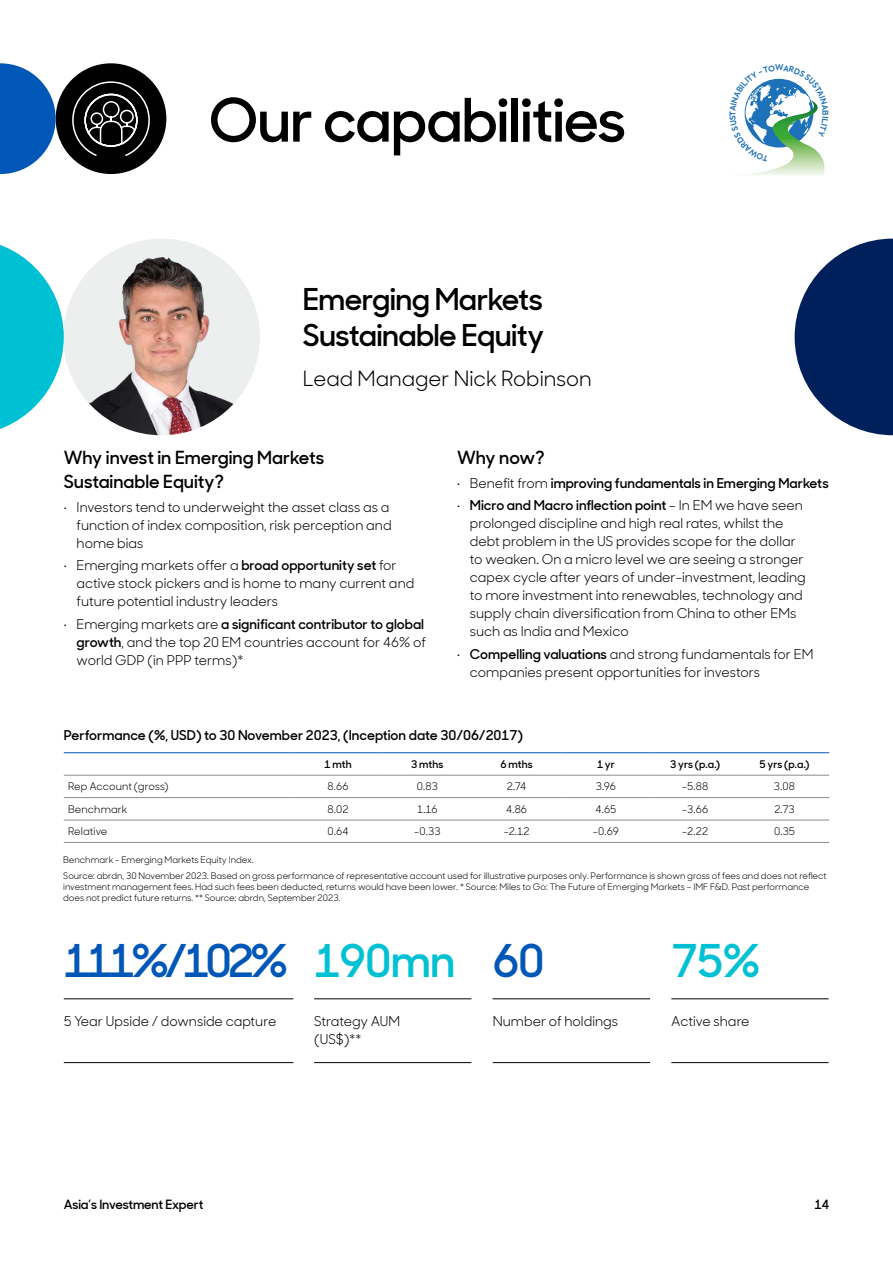
<style>
.page{position:relative;width:893px;height:1263px;background:#fff}
.page>*{position:absolute;margin:0;border:0;box-sizing:border-box;transform-origin:0 0}
.t1{font:600 60px "Sharp Sans Display No 1";letter-spacing:-.02em;color:#000}
.t2{font:600 45px "Sharp Sans Display No 1";letter-spacing:-.02em;color:#0057b7}
.t3{font:600 45px "Sharp Sans Display No 1";color:#00c1d4}
.t4{font:600 30px/36px "Sharp Sans Display No 1";letter-spacing:-.02em;color:#000}
.t5{font:21px "Sharp Sans Display No 1";color:#000}
.t6{font:600 18px/24px "Sharp Sans Display No 1";color:#000}
.t7{font:13.5px/18px "Sharp Sans Display No 1";color:#000}
.t8{font:600 13.5px/22.2px "Sharp Sans Display No 1";color:#000}
.t9{font:600 12.75px "Sharp Sans Display No 1";letter-spacing:-.01em;color:#000}
.t10{font:10.5px "Sharp Sans Display No 1";letter-spacing:.005em;color:#000}
.t11{font:600 10.5px "Sharp Sans Display No 1";letter-spacing:.005em;color:#000}
.t12{font:9px/15.5px "Sharp Sans Display No 1";color:#000}
.t13{font:600 7.95px "Axiforma";color:#1d71b8}
.s1{font-weight:600}
.s2{font-weight:400}
.s3{color:#00c1d4}
</style>
<div class="page">
<div style="left:56px;top:63px;width:110px;height:111px;background:#000;border-radius:50%"></div>
<svg style="left:72px;top:81px;width:78px;height:75px"></svg>
<svg style="left:0;top:63px;width:56px;height:111px"></svg>
<hr style="left:64px;top:775px;width:229px;height:1px;background:#898d8d">
<hr style="left:293px;top:775px;width:90px;height:1px;background:#898d8d">
<hr style="left:383px;top:775px;width:89px;height:1px;background:#898d8d">
<hr style="left:472px;top:775px;width:89px;height:1px;background:#898d8d">
<hr style="left:561px;top:775px;width:90px;height:1px;background:#898d8d">
<hr style="left:651px;top:775px;width:89px;height:1px;background:#898d8d">
<hr style="left:740px;top:775px;width:89px;height:1px;background:#898d8d">
<hr style="left:64px;top:797px;width:229px;height:1px;background:#898d8d">
<hr style="left:293px;top:797px;width:90px;height:1px;background:#898d8d">
<hr style="left:383px;top:797px;width:89px;height:1px;background:#898d8d">
<hr style="left:561px;top:797px;width:90px;height:1px;background:#898d8d">
<hr style="left:651px;top:797px;width:89px;height:1px;background:#898d8d">
<hr style="left:740px;top:797px;width:89px;height:1px;background:#898d8d">
<hr style="left:64px;top:820px;width:229px;height:1px;background:#898d8d">
<hr style="left:293px;top:820px;width:90px;height:1px;background:#898d8d">
<hr style="left:383px;top:820px;width:89px;height:1px;background:#898d8d">
<hr style="left:472px;top:820px;width:89px;height:1px;background:#898d8d">
<hr style="left:561px;top:820px;width:90px;height:1px;background:#898d8d">
<hr style="left:651px;top:820px;width:89px;height:1px;background:#898d8d">
<hr style="left:740px;top:820px;width:89px;height:1px;background:#898d8d">
<hr style="left:64px;top:842px;width:229px;height:1px;background:#898d8d">
<hr style="left:293px;top:842px;width:90px;height:1px;background:#898d8d">
<hr style="left:383px;top:842px;width:89px;height:1px;background:#898d8d">
<hr style="left:472px;top:842px;width:89px;height:1px;background:#898d8d">
<hr style="left:561px;top:842px;width:90px;height:1px;background:#898d8d">
<hr style="left:651px;top:842px;width:89px;height:1px;background:#898d8d">
<hr style="left:740px;top:842px;width:89px;height:1px;background:#898d8d">
<hr style="left:64px;top:752px;width:229px;height:1px;background:#0057b7">
<hr style="left:293px;top:752px;width:90px;height:1px;background:#0057b7">
<hr style="left:383px;top:752px;width:89px;height:1px;background:#0057b7">
<hr style="left:472px;top:752px;width:89px;height:1px;background:#0057b7">
<hr style="left:561px;top:752px;width:90px;height:1px;background:#0057b7">
<hr style="left:651px;top:752px;width:89px;height:1px;background:#0057b7">
<hr style="left:740px;top:752px;width:89px;height:1px;background:#0057b7">
<hr style="left:472px;top:797px;width:89px;height:1px;background:#898d8d">
<div style="left:63px;top:239px;width:197px;height:196px;background:#edeeee;border-radius:50%"></div>
<img style="left:64px;top:253px;width:196px;height:182px">
<svg style="left:0;top:245px;width:64px;height:184px"></svg>
<hr style="left:64px;top:998px;width:229px;height:1px;background:#000">
<hr style="left:314px;top:998px;width:157px;height:1px;background:#000">
<hr style="left:314px;top:1062px;width:157px;height:1px;background:#000">
<hr style="left:493px;top:998px;width:157px;height:1px;background:#000">
<hr style="left:493px;top:1062px;width:157px;height:1px;background:#000">
<hr style="left:671px;top:998px;width:158px;height:1px;background:#000">
<hr style="left:671px;top:1062px;width:158px;height:1px;background:#000">
<hr style="left:64px;top:1062px;width:229px;height:1px;background:#000">
<svg style="left:795px;top:239px;width:98px;height:196px"></svg>
<svg style="left:744px;top:78px;width:81px;height:97px"></svg>
<h1 class="t1" style="left:209px;top:73px;width:419px">Our capabilities</h1>
<h3 class="t4" style="left:303px;top:279px;width:243px">Emerging Markets<br>Sustainable Equity</h3>
<h3 class="t5" style="left:303px;top:362px;width:290px">Lead Manager Nick Robinson</h3>
<p class="t13" style="left:775px;top:62px;width:10px">W</p>
<h3 class="t6" style="left:64px;top:444px;width:262px">Why invest in Emerging Markets<br>Sustainable Equity?</h3>
<p class="t7" style="left:77px;top:497px;width:317px;text-indent:-13px"><sup>.</sup> Investors tend to underweight the asset class as a function of index composition, risk perception and home bias</p>
<p class="t7" style="left:77px;top:555px;width:339px;text-indent:-13px"><sup>.</sup> Emerging markets offer a <span class="s1">broad opportunity set</span> for active stock pickers and is home to many current and future potential industry leaders</p>
<p class="t7" style="left:77px;top:614px;width:351px;text-indent:-13px"><sup>.</sup> Emerging markets are <span class="s1">a significant contributor to global growth</span>, and the top 20 EM countries account for 46% of world GDP (in PPP terms)*</p>
<h3 class="t6" style="left:457px;top:444px;width:89px">Why now?</h3>
<p class="t8" style="left:457px;top:471px;width:373px"><sup>.</sup> <span class="s2">Benefit from</span> improving fundamentals in Emerging Markets <sup>.</sup> Micro and Macro inflection point <span class="s2">– In EM we have seen</span></p>
<p class="t7" style="left:470px;top:513px;width:337px">prolonged discipline and high real rates, whilst the debt problem in the US provides scope for the dollar to weaken. On a micro level we are seeing a stronger capex cycle after years of under-investment, leading to more investment into renewables, technology and supply chain diversification from China to other EMs such as India and Mexico</p>
<p class="t7" style="left:470px;top:644px;width:345px;text-indent:-13px"><sup>.</sup> <span class="s1">Compelling valuations</span> and strong fundamentals for EM companies present opportunities for investors</p>
<p class="t8" style="left:64px;top:723px;width:461px">Performance (%, USD) to 30 November 2023, (Inception date 30/06/2017)</p>
<p class="t11" style="left:324px;top:756px;width:29px">1 mth</p>
<p class="t11" style="left:411px;top:756px;width:34px">3 mths</p>
<p class="t11" style="left:500px;top:756px;width:34px">6 mths</p>
<p class="t11" style="left:597px;top:756px;width:19px">1 yr</p>
<p class="t11" style="left:670px;top:756px;width:52px">3 yrs (p.a.)</p>
<p class="t11" style="left:759px;top:756px;width:52px">5 yrs (p.a.)</p>
<p class="t10" style="left:68px;top:778px;width:102px">Rep Account (gross)</p>
<p class="t10" style="left:327px;top:778px;width:23px">8.66</p>
<p class="t10" style="left:417px;top:778px;width:22px">0.83</p>
<p class="t10" style="left:507px;top:778px;width:21px">2.74</p>
<p class="t10" style="left:596px;top:778px;width:22px">3.96</p>
<p class="t10" style="left:682px;top:778px;width:28px">-5.88</p>
<p class="t10" style="left:774px;top:778px;width:23px">3.08</p>
<p class="t10" style="left:68px;top:800px;width:61px">Benchmark</p>
<p class="t10" style="left:328px;top:800px;width:22px">8.02</p>
<p class="t10" style="left:417px;top:800px;width:22px">1.16</p>
<p class="t10" style="left:506px;top:800px;width:22px">4.86</p>
<p class="t10" style="left:595px;top:800px;width:22px">4.65</p>
<p class="t10" style="left:682px;top:800px;width:27px">-3.66</p>
<p class="t10" style="left:774px;top:800px;width:22px">2.73</p>
<p class="t10" style="left:68px;top:823px;width:41px">Relative</p>
<p class="t10" style="left:328px;top:823px;width:23px">0.64</p>
<p class="t10" style="left:414px;top:823px;width:28px">-0.33</p>
<p class="t10" style="left:504px;top:823px;width:27px">-2.12</p>
<p class="t10" style="left:593px;top:823px;width:28px">-0.69</p>
<p class="t10" style="left:682px;top:823px;width:27px">-2.22</p>
<p class="t10" style="left:774px;top:823px;width:23px">0.35</p>
<p class="t12" style="left:63px;top:851px;width:765px">Benchmark - Emerging Markets Equity Index.<br>Source: abrdn, 30 November 2023. Based on gross performance of representative account used for illustrative purposes only. Performance is shown gross of fees and does not reflect</p>
<p class="t12" style="left:63px;top:880px;width:748px;line-height:11.2px">investment management fees. Had such fees been deducted, returns would have been lower. * Source: Miles to Go: The Future of Emerging Markets – IMF F&amp;D. Past performance does not predict future returns. ** Source: abrdn, September 2023.</p>
<h2 class="t2" style="left:64px;top:926px;width:482px">111%/102% <span class="s3">190mn</span> 60</h2>
<h2 class="t3" style="left:671px;top:926px;width:90px">75%</h2>
<p class="t7" style="left:64px;top:1011px;width:214px">5 Year Upside / downside capture</p>
<p class="t7" style="left:314px;top:1011px;width:88px">Strategy AUM (US$)**</p>
<p class="t7" style="left:493px;top:1011px;width:127px">Number of holdings</p>
<p class="t7" style="left:671px;top:1011px;width:80px">Active share</p>
<p class="t9" style="left:64px;top:1194px;width:141px">Asia’s Investment Expert</p>
<p class="t9" style="left:814px;top:1194px;width:16px">14</p>
</div>
